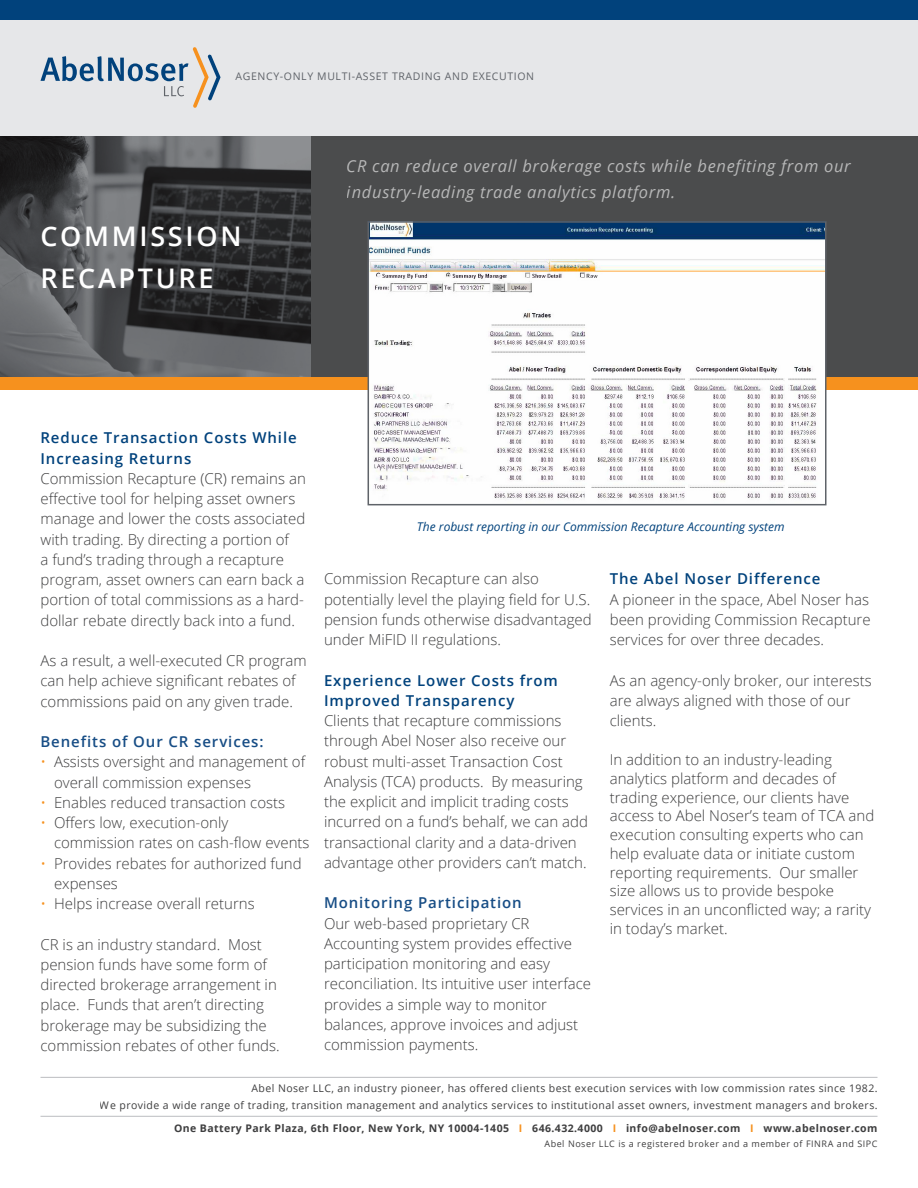
<style>
.page{position:relative;width:918px;height:1188px;background:#fff}
.page>*{position:absolute;margin:0;border:0;box-sizing:border-box;transform-origin:0 0}
.t1{font:600 27px/42px "Open Sans";letter-spacing:.1em;color:#fff}
.t2{font:italic 16.5px/25.5px "Open Sans";letter-spacing:.04em;color:#fff}
.text{font:300 15px/20.2px "Open Sans";color:#3e3e3f}
.head_blue{font:600 15px/20.2px "Open Sans";letter-spacing:.06em;color:#01427c}
.head_blue-2{font:600 15px "Open Sans";letter-spacing:.06em;color:#174d85}
.text-2{font:600 15px "Open Sans";letter-spacing:.06em;color:#01427c}
.t3{font:italic 12px "Open Sans";color:#01427c}
.t4{font:10.5px/16.5px "Open Sans";letter-spacing:.04em;color:#3e3e3f;text-align:right}
.t5{font:700 10.5px "Open Sans";letter-spacing:.04em;color:#3e3e3f}
.t6{font:10.5px "Open Sans";letter-spacing:.06em;color:#5f6369}
.t7{font:9px "Open Sans";letter-spacing:.06em;color:#3e3e3f}
.s1{color:#f6911e}
</style>
<div class="page">
<div style="left:0;top:135px;width:918px;height:243px;background:#4b4c4d"></div>
<img style="left:0;top:135px;width:310px;height:243px">
<div style="left:0;top:0;width:918px;height:135px;background:#e6e7e9"></div>
<div style="left:0;top:0;width:918px;height:20px;background:#01427c"></div>
<hr style="left:40px;top:1077px;width:838px;height:1px;background:#bcbdc0">
<hr style="left:40px;top:1116px;width:838px;height:1px;background:#bcbdc0">
<svg style="left:40px;top:47px;width:181px;height:61px"></svg>
<div style="left:0;top:378px;width:918px;height:12px;background:#f6911e"></div>
<img style="left:371px;top:224px;width:452px;height:276px">
<div style="left:368px;top:221px;width:458px;height:284px;border:2px solid #5f6369"></div>
<p class="t6" style="left:236px;top:69px;width:300px">AGENCY-ONLY MULTI-ASSET TRADING AND EXECUTION</p>
<p class="t1" style="left:40px;top:214px;width:203px">COMMISSION<br>RECAPTURE</p>
<p class="t2" style="left:347px;top:153px;width:505px">CR can reduce overall brokerage costs while benefiting from our industry-leading trade analytics platform.</p>
<p class="head_blue" style="left:40px;top:428px;width:258px">Reduce Transaction Costs While<br>Increasing Returns</p>
<p class="text" style="left:40px;top:468px;width:267px">Commission Recapture (CR) remains an effective tool for helping asset owners manage and lower the costs associated with trading. By directing a portion of<br>a fund’s trading through a recapture program, asset owners can earn back a portion of total commissions as a hard&shy;dollar rebate directly back into a fund.</p>
<p class="text" style="left:40px;top:650px;width:268px">As a result, a well-executed CR program can help achieve significant rebates of commissions paid on any given trade.</p>
<p class="head_blue-2" style="left:40px;top:731px;width:225px">Benefits of Our CR services:</p>
<p class="text" style="left:54px;top:752px;width:253px;text-indent:-14px"><span class="s1">•</span> Assists oversight and management of overall commission expenses</p>
<p class="text" style="left:40px;top:792px;width:246px"><span class="s1">•</span> Enables reduced transaction costs</p>
<p class="text" style="left:54px;top:812px;width:257px;text-indent:-14px"><span class="s1">•</span> Offers low, execution-only commission rates on cash-flow events</p>
<p class="text" style="left:54px;top:853px;width:249px;text-indent:-14px"><span class="s1">•</span> Provides rebates for authorized fund expenses</p>
<p class="text" style="left:40px;top:893px;width:216px"><span class="s1">•</span> Helps increase overall returns</p>
<p class="text" style="left:40px;top:934px;width:241px">CR is an industry standard. Most pension funds have some form of directed brokerage arrangement in place. Funds that aren’t directing brokerage may be subsidizing the commission rebates of other funds.</p>
<p class="t3" style="left:417px;top:519px;width:369px">The robust reporting in our Commission Recapture Accounting system</p>
<p class="text" style="left:324px;top:568px;width:269px">Commission Recapture can also potentially level the playing field for U.S. pension funds otherwise disadvantaged under MiFID II regulations.</p>
<p class="head_blue" style="left:324px;top:670px;width:235px">Experience Lower Costs from<br>Improved Transparency</p>
<p class="text" style="left:324px;top:710px;width:266px">Clients that recapture commissions through Abel Noser also receive our robust multi-asset Transaction Cost Analysis (TCA) products. By measuring the explicit and implicit trading costs incurred on a fund’s behalf, we can add transactional clarity and a data-driven advantage other providers can’t match.</p>
<p class="head_blue-2" style="left:324px;top:893px;width:199px">Monitoring Participation</p>
<p class="text" style="left:324px;top:913px;width:269px">Our web-based proprietary CR Accounting system provides effective participation monitoring and easy reconciliation. Its intuitive user interface provides a simple way to monitor balances, approve invoices and adjust commission payments.</p>
<p class="text-2" style="left:610px;top:569px;width:212px">The Abel Noser Difference</p>
<p class="text" style="left:610px;top:589px;width:262px;text-align:justify">A pioneer in the space, Abel Noser has been providing Commission Recapture services for over three decades.</p>
<p class="text" style="left:610px;top:670px;width:264px">As an agency-only broker, our interests are always aligned with those of our clients.</p>
<p class="text" style="left:610px;top:750px;width:266px;line-height:18.8px">In addition to an industry-leading analytics platform and decades of trading experience, our clients have access to Abel Noser’s team of TCA and execution consulting experts who can help evaluate data or initiate custom reporting requirements. Our smaller size allows us to provide bespoke services in an unconflicted way; a rarity in today’s market.</p>
<p class="t4" style="left:100px;top:1080px;width:779px">Abel Noser LLC, an industry pioneer, has offered clients best execution services with low commission rates since 1982.<br>We provide a wide range of trading, transition management and analytics services to institutional asset owners, investment managers and brokers.</p>
<p class="t5" style="left:174px;top:1121px;width:705px">One Battery Park Plaza, 6th Floor, New York, NY 10004-1405 <span class="s1">I</span> 646.432.4000 <span class="s1">I</span> info@abelnoser.com <span class="s1">I</span> www.abelnoser.com</p>
<p class="t7" style="left:544px;top:1138px;width:335px">Abel Noser LLC is a registered broker and a member of FINRA and SIPC</p>
</div>
